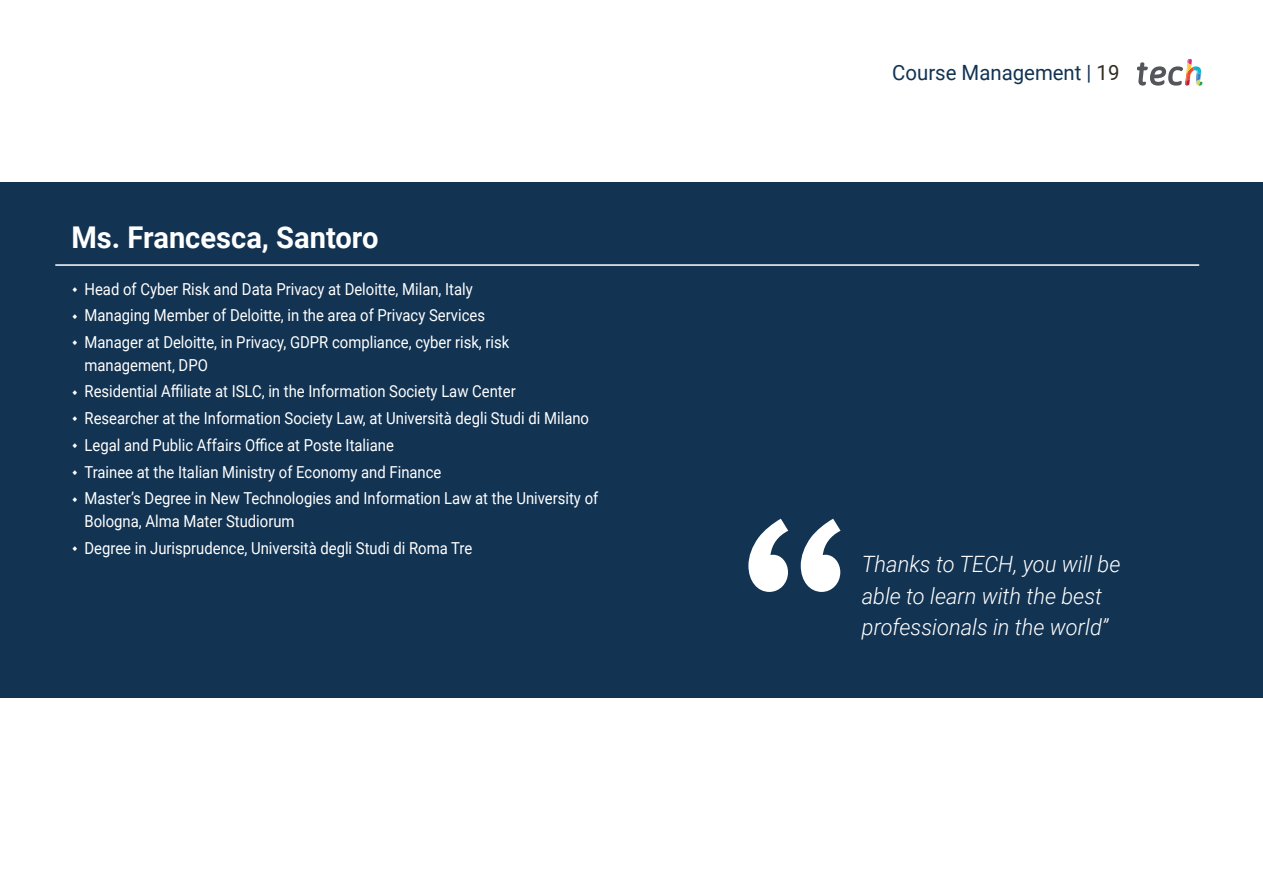
<style>
.page{position:relative;width:1263px;height:893px;background:#fff}
.page>*{position:absolute;margin:0;border:0;box-sizing:border-box;transform-origin:0 0}
.t1{font:700 30px "Roboto";color:#fff}
.t2{font:italic 300 22.5px/31.5px "Roboto";color:#fff}
.t3{font:21px "Roboto";color:#123352}
.t4{font:16.5px/26.7px "Roboto";color:#fff;scale:.9 1}
.s1{color:#312e20}
</style>
<div class="page">
<div style="left:0;top:182px;width:1263px;height:516px;background:#123352"></div>
<svg style="left:748px;top:519px;width:92px;height:73px"></svg>
<hr style="left:55px;top:264px;width:1144px;height:2px;background:#fff">
<svg style="left:1137px;top:59px;width:65px;height:27px"></svg>
<h1 class="t1" style="left:71px;top:216px;width:308px">Ms. Francesca, Santoro</h1>
<p class="t4" style="left:85px;top:275px;width:474px">Head of Cyber Risk and Data Privacy at Deloitte, Milan, Italy<br>Managing Member of Deloitte, in the area of Privacy Services<br>Manager at Deloitte, in Privacy, GDPR compliance, cyber risk, risk</p>
<p class="t4" style="left:85px;top:351px;width:572px">management, DPO<br>Residential Affiliate at ISLC, in the Information Society Law Center<br>Researcher at the Information Society Law, at Università degli Studi di Milano Legal and Public Affairs Office at Poste Italiane<br>Trainee at the Italian Ministry of Economy and Finance<br>Master’s Degree in New Technologies and Information Law at the University of</p>
<p class="t4" style="left:85px;top:507px;width:432px">Bologna, Alma Mater Studiorum<br>Degree in Jurisprudence, Università degli Studi di Roma Tre</p>
<p class="t3" style="left:892px;top:57px;width:229px">Course Management | <span class="s1">19</span></p>
<h2 class="t2" style="left:862px;top:548px;width:260px">Thanks to TECH, you will be able to learn with the best professionals in the world”</h2>
<h2 class="t2" style="left:862px;top:548px;width:218px">Gracia a TECH podrás</h2>
<h2 class="t2" style="left:873px;top:579px;width:227px">pr nder con los mejores</h2>
<h2 class="t2" style="left:921px;top:611px;width:178px">ionale del mundo”</h2>
</div>
